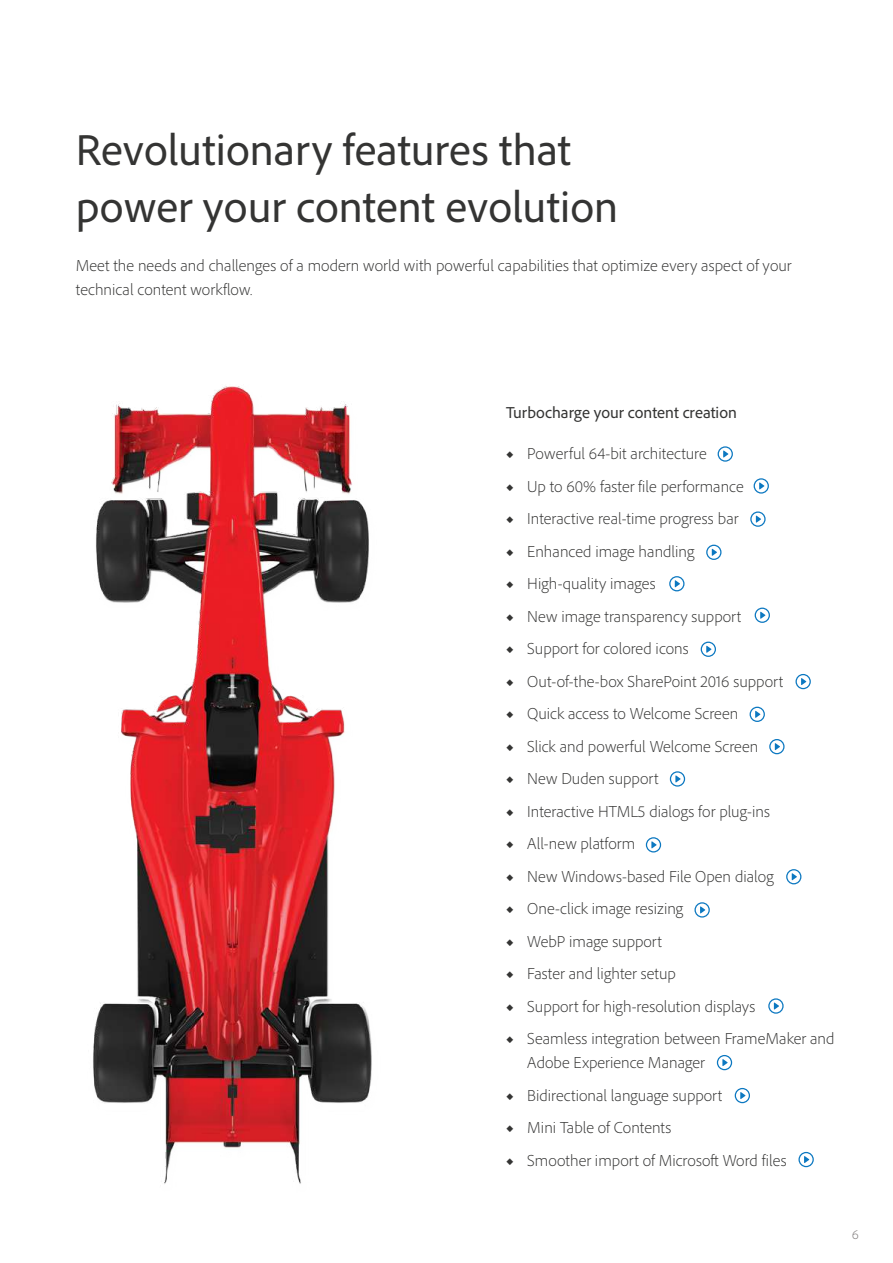
<style>
.page{position:relative;width:893px;height:1263px;background:#fff}
.page>*{position:absolute;margin:0;border:0;box-sizing:border-box;transform-origin:0 0}
.t1{font:45px/56.6px "Adobe Clean";color:#343433}
.t2{font:300 16.5px/24px "Adobe Clean";color:#343433}
.t3{font:16.5px "Adobe Clean";color:#343433}
.t4{font:300 13.5px "Adobe Clean";color:#7d7979}
</style>
<div class="page">
<svg style="left:718px;top:446px;width:15px;height:16px"></svg>
<svg style="left:754px;top:478px;width:15px;height:16px"></svg>
<svg style="left:750px;top:511px;width:16px;height:16px"></svg>
<svg style="left:706px;top:545px;width:15px;height:15px"></svg>
<svg style="left:669px;top:576px;width:15px;height:15px"></svg>
<svg style="left:755px;top:608px;width:15px;height:15px"></svg>
<svg style="left:701px;top:642px;width:15px;height:15px"></svg>
<svg style="left:795px;top:674px;width:16px;height:15px"></svg>
<svg style="left:750px;top:707px;width:15px;height:15px"></svg>
<svg style="left:769px;top:739px;width:15px;height:15px"></svg>
<svg style="left:670px;top:771px;width:15px;height:16px"></svg>
<svg style="left:646px;top:837px;width:15px;height:15px"></svg>
<svg style="left:786px;top:869px;width:15px;height:15px"></svg>
<svg style="left:694px;top:902px;width:16px;height:15px"></svg>
<svg style="left:768px;top:998px;width:16px;height:16px"></svg>
<svg style="left:717px;top:1055px;width:15px;height:15px"></svg>
<svg style="left:735px;top:1088px;width:15px;height:15px"></svg>
<svg style="left:798px;top:1152px;width:16px;height:15px"></svg>
<img style="left:93px;top:386px;width:279px;height:798px">
<h1 class="t1" style="left:76px;top:121px;width:544px">Revolutionary features that power your content evolution</h1>
<p class="t2" style="left:76px;top:253px;width:717px">Meet the needs and challenges of a modern world with powerful capabilities that optimize every aspect of your technical content workflow.</p>
<p class="t3" style="left:506px;top:402px;width:232px">Turbocharge your content creation</p>
<p class="t2" style="left:506px;top:441px;width:202px">◆ Powerful 64-bit architecture</p>
<p class="t2" style="left:506px;top:474px;width:239px">◆ Up to 60% faster file performance</p>
<p class="t2" style="left:506px;top:506px;width:234px">◆ Interactive real-time progress bar</p>
<p class="t2" style="left:506px;top:539px;width:190px">◆ Enhanced image handling</p>
<p class="t2" style="left:506px;top:571px;width:151px">◆ High-quality images</p>
<p class="t2" style="left:506px;top:604px;width:237px">◆ New image transparency support</p>
<p class="t2" style="left:506px;top:636px;width:184px">◆ Support for colored icons</p>
<p class="t2" style="left:506px;top:669px;width:279px">◆ Out-of-the-box SharePoint 2016 support</p>
<p class="t2" style="left:506px;top:701px;width:234px">◆ Quick access to Welcome Screen</p>
<p class="t2" style="left:506px;top:734px;width:254px">◆ Slick and powerful Welcome Screen</p>
<p class="t2" style="left:506px;top:766px;width:154px">◆ New Duden support</p>
<p class="t2" style="left:506px;top:799px;width:265px">◆ Interactive HTML5 dialogs for plug-ins</p>
<p class="t2" style="left:506px;top:831px;width:131px">◆ All-new platform</p>
<p class="t2" style="left:506px;top:864px;width:269px">◆ New Windows-based File Open dialog</p>
<p class="t2" style="left:506px;top:896px;width:179px">◆ One-click image resizing</p>
<p class="t2" style="left:506px;top:929px;width:157px">◆ WebP image support</p>
<p class="t2" style="left:506px;top:961px;width:171px">◆ Faster and lighter setup</p>
<p class="t2" style="left:506px;top:994px;width:251px">◆ Support for high-resolution displays</p>
<p class="t2" style="left:527px;top:1026px;width:309px;text-indent:-21px">◆ Seamless integration between FrameMaker and<br>Adobe Experience Manager</p>
<p class="t2" style="left:506px;top:1083px;width:218px">◆ Bidirectional language support</p>
<p class="t2" style="left:506px;top:1115px;width:167px">◆ Mini Table of Contents</p>
<p class="t2" style="left:506px;top:1148px;width:282px">◆ Smoother import of Microsoft Word files</p>
<p class="t4" style="left:852px;top:1226px;width:8px">6</p>
</div>
